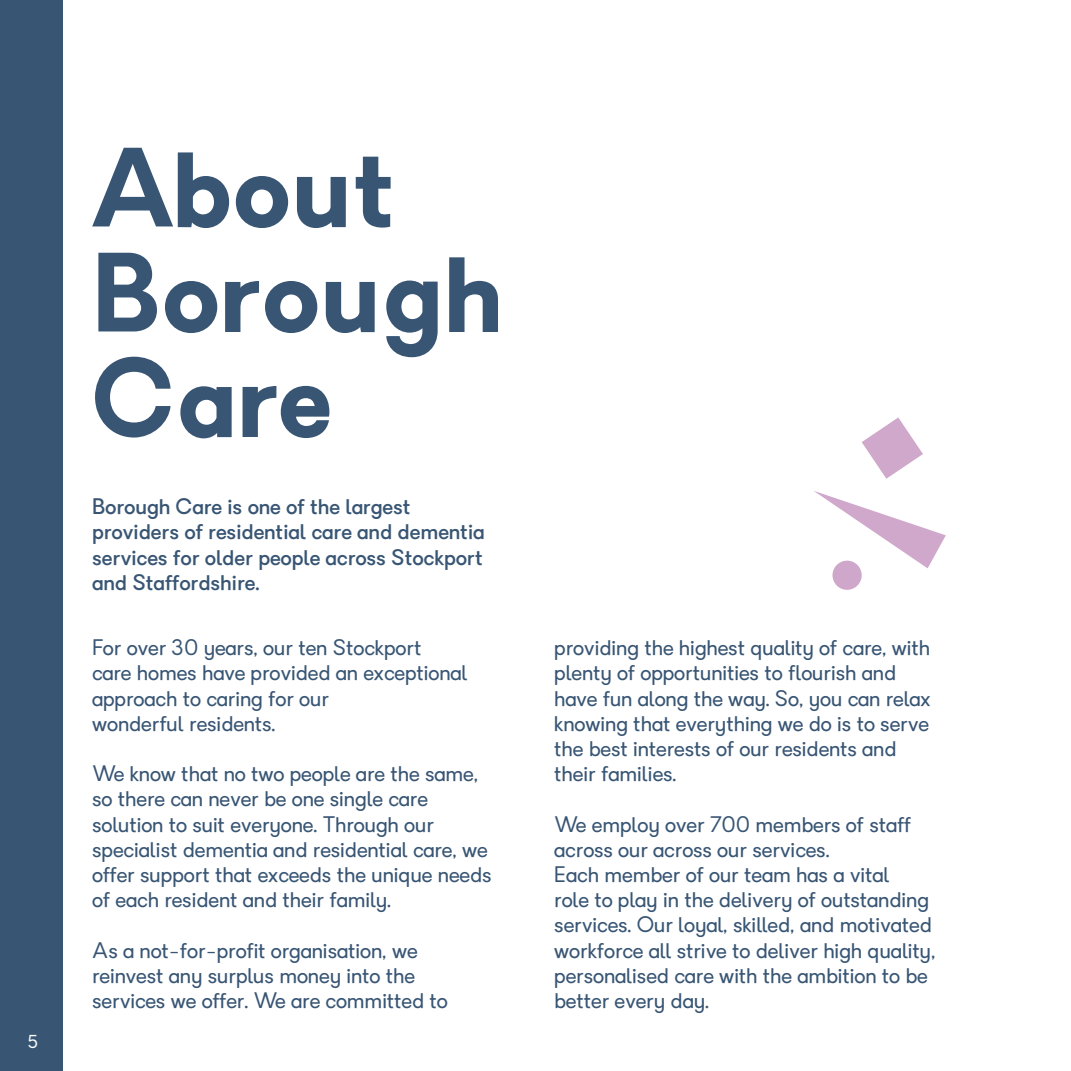
<style>
.page{position:relative;width:1071px;height:1071px;background:#fff}
.page>*{position:absolute;margin:0;border:0;box-sizing:border-box;transform-origin:0 0}
.t1{font:700 105px "Granary";letter-spacing:-.005em;color:#385574}
.t2{font:21px/25.2px "Granary";color:#385574}
.t3{font:500 21px/25.2px "Granary";color:#385574}
.t4{font:17.5px "Granary";color:#fff}
</style>
<div class="page">
<div style="left:0;top:0;width:63px;height:1071px;background:#385574"></div>
<div style="left:833px;top:561px;width:29px;height:29px;background:#cea7cb;border-radius:50%"></div>
<svg style="left:814px;top:491px;width:132px;height:77px"></svg>
<svg style="left:862px;top:417px;width:61px;height:62px"></svg>
<p class="t4" style="left:27px;top:1031px;width:12px">5</p>
<p class="t1" style="left:92px;top:119px;width:305px">About</p>
<p class="t1" style="left:92px;top:224px;width:414px">Borough</p>
<p class="t1" style="left:92px;top:329px;width:242px">Care</p>
<p class="t3" style="left:92px;top:495px;width:394px">Borough Care is one of the largest providers of residential care and dementia services for older people across Stockport and Staffordshire.</p>
<p class="t2" style="left:92px;top:636px;width:331px">For over 30 years, our ten Stockport</p>
<p class="t2" style="left:92px;top:661px;width:377px">care homes have provided an exceptional approach to caring for our</p>
<p class="t2" style="left:92px;top:711px;width:185px">wonderful residents.</p>
<p class="t2" style="left:92px;top:762px;width:401px">We know that no two people are the same, so there can never be one single care solution to suit everyone. Through our specialist dementia and residential care, we offer support that exceeds the unique needs of each resident and their family.</p>
<p class="t2" style="left:92px;top:938px;width:357px">As a not-for-profit organisation, we reinvest any surplus money into the services we offer. We are committed to</p>
<p class="t2" style="left:554px;top:636px;width:378px">providing the highest quality of care, with plenty of opportunities to flourish and have fun along the way. So, you can relax knowing that everything we do is to serve the best interests of our residents and</p>
<p class="t2" style="left:554px;top:762px;width:124px">their families.</p>
<p class="t2" style="left:554px;top:812px;width:383px">We employ over 700 members of staff across our across our services.<br>Each member of our team has a vital<br>role to play in the delivery of outstanding services. Our loyal, skilled, and motivated workforce all strive to deliver high quality, personalised care with the ambition to be better every day.</p>
</div>
